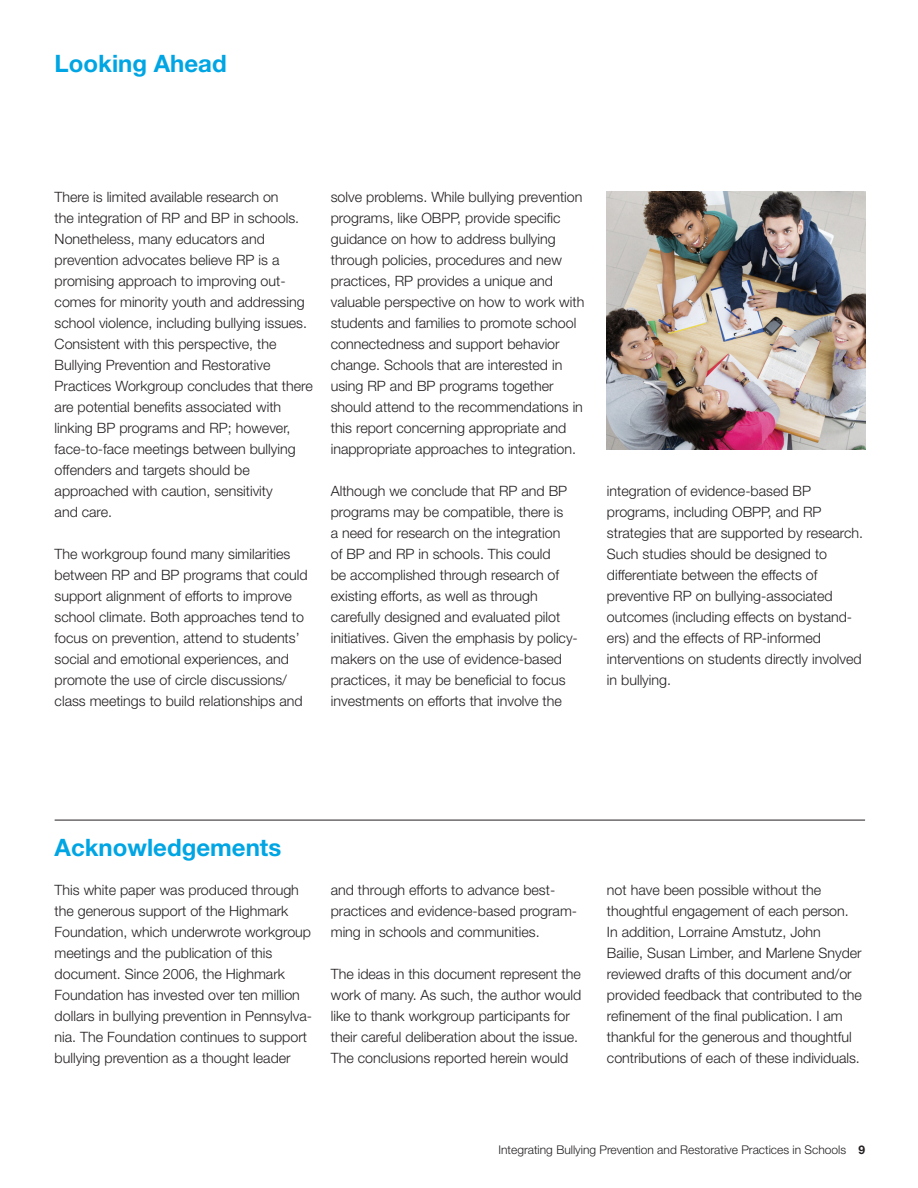
<style>
.page{position:relative;width:918px;height:1188px;background:#fff}
.page>*{position:absolute;margin:0;border:0;box-sizing:border-box;transform-origin:0 0}
.t1{font:700 24px "Helvetica Neue LT Std";color:#00a5e3}
.t2{font:300 14.25px/21px "Helvetica Neue LT Std";color:#231f20}
.t3{font:300 12px "Helvetica Neue LT Std";color:#231f20}
.s1{font-weight:700}
</style>
<div class="page">
<img style="left:607px;top:191px;width:258px;height:258px">
<hr style="left:55px;top:820px;width:810px;height:1px;background:#231f20">
<h1 class="t1" style="left:55px;top:48px;width:173px">Looking Ahead</h1>
<p class="t2" style="left:55px;top:186px;width:260px">There is limited available research on<br>the integration of RP and BP in schools.<br>Nonetheless, many educators and prevention advocates believe RP is a promising approach to improving out&shy;comes for minority youth and addressing school violence, including bullying issues.<br>Consistent with this perspective, the Bullying Prevention and Restorative Practices Workgroup concludes that there are potential benefits associated with linking BP programs and RP; however, face-to-face meetings between bullying offenders and targets should be approached with caution, sensitivity<br>and care.</p>
<p class="t2" style="left:55px;top:543px;width:254px">The workgroup found many similarities between RP and BP programs that could support alignment of efforts to improve school climate. Both approaches tend to focus on prevention, attend to students’ social and emotional experiences, and promote the use of circle discussions/ class meetings to build relationships and</p>
<p class="t2" style="left:331px;top:186px;width:255px">solve problems. While bullying prevention programs, like OBPP, provide specific guidance on how to address bullying through policies, procedures and new practices, RP provides a unique and valuable perspective on how to work with students and families to promote school connectedness and support behavior change. Schools that are interested in using RP and BP programs together should attend to the recommendations in this report concerning appropriate and inappropriate approaches to integration.</p>
<p class="t2" style="left:331px;top:480px;width:249px">Although we conclude that RP and BP programs may be compatible, there is<br>a need for research on the integration<br>of BP and RP in schools. This could<br>be accomplished through research of existing efforts, as well as through carefully designed and evaluated pilot initiatives. Given the emphasis by policy&shy;makers on the use of evidence-based practices, it may be beneficial to focus investments on efforts that involve the</p>
<p class="t2" style="left:607px;top:480px;width:258px">integration of evidence-based BP programs, including OBPP, and RP strategies that are supported by research.<br>Such studies should be designed to differentiate between the effects of preventive RP on bullying-associated outcomes (including effects on bystand&shy;ers) and the effects of RP-informed interventions on students directly involved in bullying.</p>
<h1 class="t1" style="left:55px;top:832px;width:228px">Acknowledgements</h1>
<p class="t2" style="left:55px;top:879px;width:259px">This white paper was produced through the generous support of the Highmark Foundation, which underwrote workgroup meetings and the publication of this document. Since 2006, the Highmark Foundation has invested over ten million dollars in bullying prevention in Pennsylva&shy;nia. The Foundation continues to support bullying prevention as a thought leader</p>
<p class="t2" style="left:331px;top:879px;width:248px">and through efforts to advance best&shy;practices and evidence-based program&shy;ming in schools and communities.</p>
<p class="t2" style="left:331px;top:963px;width:252px">The ideas in this document represent the work of many. As such, the author would like to thank workgroup participants for their careful deliberation about the issue.<br>The conclusions reported herein would</p>
<p class="t2" style="left:607px;top:879px;width:256px">not have been possible without the thoughtful engagement of each person.<br>In addition, Lorraine Amstutz, John<br>Bailie, Susan Limber, and Marlene Snyder reviewed drafts of this document and/or provided feedback that contributed to the refinement of the final publication. I am thankful for the generous and thoughtful contributions of each of these individuals.</p>
<p class="t3" style="left:498px;top:1142px;width:368px">Integrating Bullying Prevention and Restorative Practices in Schools <span class="s1">9</span></p>
</div>
